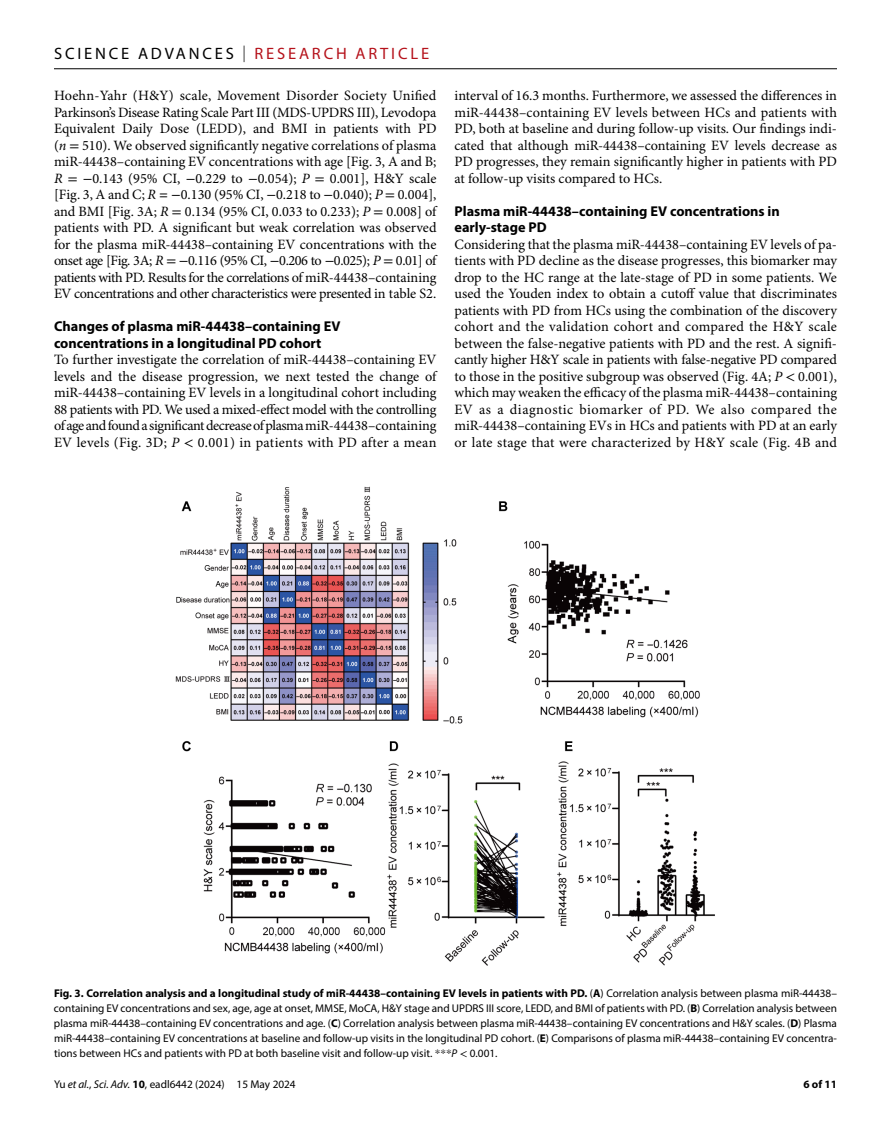
<style>
.page{position:relative;width:891px;height:1134px;background:#fff}
.page>*{position:absolute;margin:0;border:0;box-sizing:border-box;transform-origin:0 0}
.t1{font:16.5px "Myriad Pro";letter-spacing:.17em;color:#000}
.t2{font:14.25px/16.5px "Minion Pro";color:#000;text-align:justify}
.t3{font:700 14.25px/16.5px "Myriad Pro";color:#000}
.t4{font:11.25px/15px "Myriad Pro";color:#000}
.t5{font:700 11.25px "Myriad Pro";color:#000}
.s1{font-weight:300}
.s2{color:#b5121b}
.s3{font-style:italic}
.s4{font-family:"STIX"}
.s5{font-family:"STIX";font-style:italic}
.s6{font-weight:700}
</style>
<div class="page">
<hr style="left:54px;top:68px;width:783px;height:1px;background:#000">
<img style="left:176px;top:486px;width:539px;height:480px">
<p class="t1" style="left:54px;top:44px;width:376px">Science Adva nces <span class="s1">|</span> <span class="s2">Resear ch Ar ticle</span></p>
<p class="t2" style="left:54px;top:88px;width:384px">Hoehn-Yahr (H&amp;Y) scale, Movement Disorder Society Unified Parkinson’s Disease Rating Scale Part III (MDS-UPDRS III), Levodopa Equivalent Daily Dose (LEDD), and BMI in patients with PD (<span class="s3">n</span> <span class="s4">=</span> 510). We observed significantly negative correlations of plasma miR-44438–containing EV concentrations with age [Fig. 3, A and B; <span class="s3">R</span> <span class="s4">= −</span>0.143 (95% CI, <span class="s4">−</span>0.229 to <span class="s4">−</span>0.054); <span class="s3">P</span> <span class="s4">=</span> 0.001], H&amp;Y scale [Fig. 3, A and C; <span class="s3">R</span> <span class="s5">=</span> <span class="s4">−</span>0.130 (95% CI, <span class="s4">−</span>0.218 to <span class="s4">−</span>0.040); <span class="s3">P</span> <span class="s4">=</span> 0.004], and BMI [Fig. 3A; <span class="s3">R</span> <span class="s4">=</span> 0.134 (95% CI, 0.033 to 0.233); <span class="s3">P</span> <span class="s4">=</span> 0.008] of patients with PD. A significant but weak correlation was observed for the plasma miR-44438–containing EV concentrations with the onset age [Fig. 3A; <span class="s3">R</span> <span class="s4">= −</span>0.116 (95% CI, <span class="s4">−</span>0.206 to <span class="s4">−</span>0.025); <span class="s3">P</span> <span class="s4">=</span> 0.01] of patients with PD. Results for the correlations of miR-44438–containing EV concentrations and other characteristics were presented in table S2.</p>
<p class="t3" style="left:54px;top:318px;width:288px">Changes of plasma miR-44438–containing EV concentrations in a longitudinal PD cohort</p>
<p class="t2" style="left:54px;top:352px;width:384px">To further investigate the correlation of miR-44438–containing EV levels and the disease progression, we next tested the change of miR-44438–containing EV levels in a longitudinal cohort including 88 patients with PD. We used a mixed-effect model with the controlling of age and found a significant decrease of plasma miR-44438–containing EV levels (Fig. 3D; <span class="s3">P</span> <span class="s4">&lt;</span> 0.001) in patients with PD after a mean</p>
<p class="t2" style="left:455px;top:88px;width:384px">interval of 16.3 months. Furthermore, we assessed the differences in miR-44438–containing EV levels between HCs and patients with PD, both at baseline and during follow-up visits. Our findings indi&shy;cated that although miR-44438–containing EV levels decrease as PD progresses, they remain significantly higher in patients with PD at follow-up visits compared to HCs.</p>
<p class="t3" style="left:455px;top:202px;width:327px">Plasma miR-44438–containing EV concentrations in early-stage PD</p>
<p class="t2" style="left:455px;top:237px;width:384px">Considering that the plasma miR-44438–containing EV levels of pa&shy;tients with PD decline as the disease progresses, this biomarker may drop to the HC range at the late-stage of PD in some patients. We used the Youden index to obtain a cutoff value that discriminates patients with PD from HCs using the combination of the discovery cohort and the validation cohort and compared the H&amp;Y scale between the false-negative patients with PD and the rest. A signifi&shy;cantly higher H&amp;Y scale in patients with false-negative PD compared to those in the positive subgroup was observed (Fig. 4A; <span class="s3">P</span> <span class="s4">&lt;</span> 0.001), which may weaken the efficacy of the plasma miR-44438–containing EV as a diagnostic biomarker of PD. We also compared the miR-44438–containing EVs in HCs and patients with PD at an early or late stage that were characterized by H&amp;Y scale (Fig. 4B and</p>
<p class="t4" style="left:54px;top:986px;width:784px"><span class="s6">Fig. 3. Correlation analysis and a longitudinal study of miR-44438–containing EV levels in patients with PD.</span> (<span class="s6">A</span>) Correlation analysis between plasma miR-44438– containing EV concentrations and sex, age, age at onset, MMSE, MoCA, H&amp;Y stage and UPDRS III score, LEDD</p>
<p class="t4" style="left:54px;top:1001px;width:785px;text-align:justify;text-indent:497px">, and BMI of patients with PD. (<span class="s6">B</span>) Correlation analysis between plasma miR-44438–containing EV concentrations and age. (<span class="s6">C</span>) Correlation analysis between plasma miR-44438–containing EV concentrations and H&amp;Y scales. (<span class="s6">D</span>) Plasma miR-44438–containing EV concentrations at baseline and follow-up visits in the longitudinal PD cohort. (<span class="s6">E</span>) Comparisons of plasma miR-44438–containing EV concentra&shy;tions between HCs and patients with PD at both baseline visit and follow-up visit. <span class="s4">***</span><span class="s3">P</span> <span class="s4">&lt;</span> 0.001.</p>
<p class="t4" style="left:54px;top:1076px;width:243px">Yu <span class="s3">et al.</span>, <span class="s3">Sci. Adv.</span> <span class="s6">10</span>, eadl6442 (2024) 15 May 2024</p>
<p class="t5" style="left:803px;top:1076px;width:35px">6 of 11</p>
</div>
